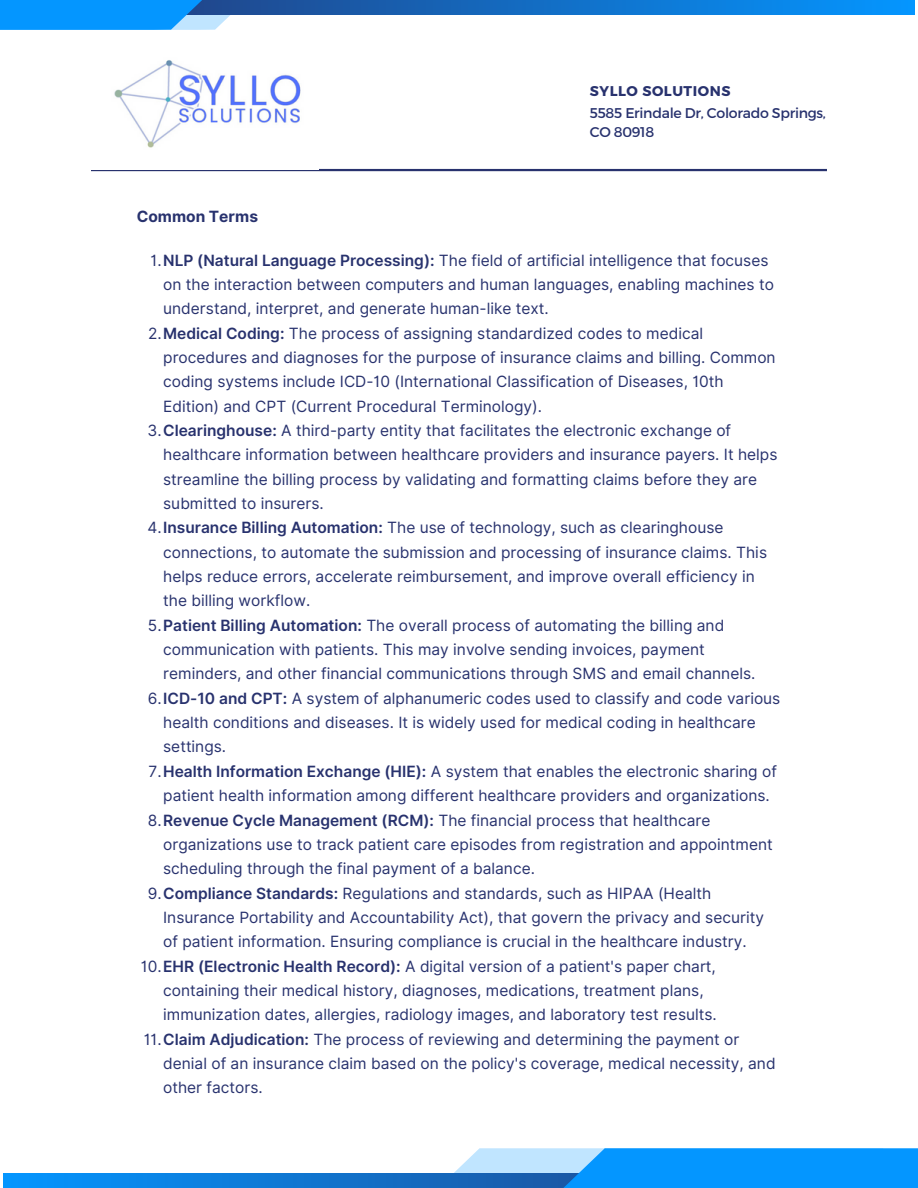
<style>
.page{position:relative;width:918px;height:1188px;background:#fff}
.page>*{position:absolute;margin:0;border:0;box-sizing:border-box;transform-origin:0 0}
.t1{font:15.45px/24.3px "Inter";color:#28326e}
.t2{font:700 15.45px "Inter";color:#28326e}
.t3{font:14.1px/19px "Montserrat";letter-spacing:-.02em;color:#28326e}
.t4{font:700 14.1px "Montserrat";letter-spacing:.04em;color:#28326e}
.s1{font-weight:600}
</style>
<div class="page">
<svg style="left:4px;top:1173px;width:447px;height:15px;background:#0c7ddb"></svg>
<hr style="left:91px;top:169px;width:736px;height:2px;background:#28326e">
<svg style="left:326px;top:0;width:588px;height:15px;background:#0f75d0"></svg>
<svg style="left:451px;top:1148px;width:467px;height:40px;background:#2ba0f7"></svg>
<svg style="left:0;top:0;width:326px;height:30px;fill:#0496ff"></svg>
<img style="left:91px;top:60px;width:227px;height:110px">
<p class="t2" style="left:137px;top:207px;width:123px">Common Terms</p>
<p class="t4" style="left:590px;top:81px;width:142px">SYLLO SOLUTIONS</p>
<p class="t3" style="left:590px;top:102px;width:238px">5585 Erindale Dr, Colorado Springs,<br>CO 80918</p>
<p class="t1" style="left:163px;top:248px;width:612px;text-indent:-13px">1.<span class="s1">NLP (Natural Language Processing):</span> The field of artificial intelligence that focuses on the interaction between computers and human languages, enabling machines to understand, interpret, and generate human-like text.</p>
<p class="t1" style="left:163px;top:321px;width:614px;text-indent:-15px">2.<span class="s1">Medical Coding:</span> The process of assigning standardized codes to medical procedures and diagnoses for the purpose of insurance claims and billing. Common coding systems include ICD-10 (International Classification of Diseases, 10th Edition) and CPT (Current Procedural Terminology).</p>
<h1 class="t1" style="left:163px;top:418px;width:616px;text-indent:-16px">3.<span class="s1">Clearinghouse:</span> A third-party entity that facilitates the electronic exchange of healthcare information between healthcare providers and insurance payers. It helps streamline the billing process by validating and formatting claims before they are submitted to insurers.</h1>
<p class="t1" style="left:163px;top:516px;width:605px;text-indent:-16px">4.<span class="s1">Insurance Billing Automation:</span> The use of technology, such as clearinghouse connections, to automate the submission and processing of insurance claims. This helps reduce errors, accelerate reimbursement, and improve overall efficiency in the billing workflow.</p>
<h2 class="t1" style="left:163px;top:613px;width:594px;text-indent:-15px">5.<span class="s1">Patient Billing Automation:</span> The overall process of automating the billing and communication with patients. This may involve sending invoices, payment reminders, and other financial communications through SMS and email channels.</h2>
<p class="t1" style="left:163px;top:686px;width:619px;text-indent:-15px">6.<span class="s1">ICD-10 and CPT:</span> A system of alphanumeric codes used to classify and code various health conditions and diseases. It is widely used for medical coding in healthcare settings.</p>
<p class="t1" style="left:149px;top:759px;width:630px;text-align:center">7.<span class="s1">Health Information Exchange (HIE):</span> A system that enables the electronic sharing of patient health information among different healthcare providers and organizations.</p>
<p class="t1" style="left:163px;top:808px;width:611px;text-indent:-15px">8.<span class="s1">Revenue Cycle Management (RCM):</span> The financial process that healthcare organizations use to track patient care episodes from registration and appointment scheduling through the final payment of a balance.</p>
<p class="t1" style="left:163px;top:881px;width:602px;text-indent:-15px">9.<span class="s1">Compliance Standards:</span> Regulations and standards, such as HIPAA (Health<br>Insurance Portability and Accountability Act), that govern the privacy and security of patient information. Ensuring compliance is crucial in the healthcare industry.</p>
<p class="t1" style="left:163px;top:954px;width:555px;text-indent:-22px">10.<span class="s1">EHR (Electronic Health Record):</span> A digital version of a patient's paper chart, containing their medical history, diagnoses, medications, treatment plans, immunization dates, allergies, radiology images, and laboratory test results.</p>
<p class="t1" style="left:163px;top:1027px;width:614px;text-indent:-20px">11.<span class="s1">Claim Adjudication:</span> The process of reviewing and determining the payment or denial of an insurance claim based on the policy's coverage, medical necessity, and other factors.</p>
</div>
